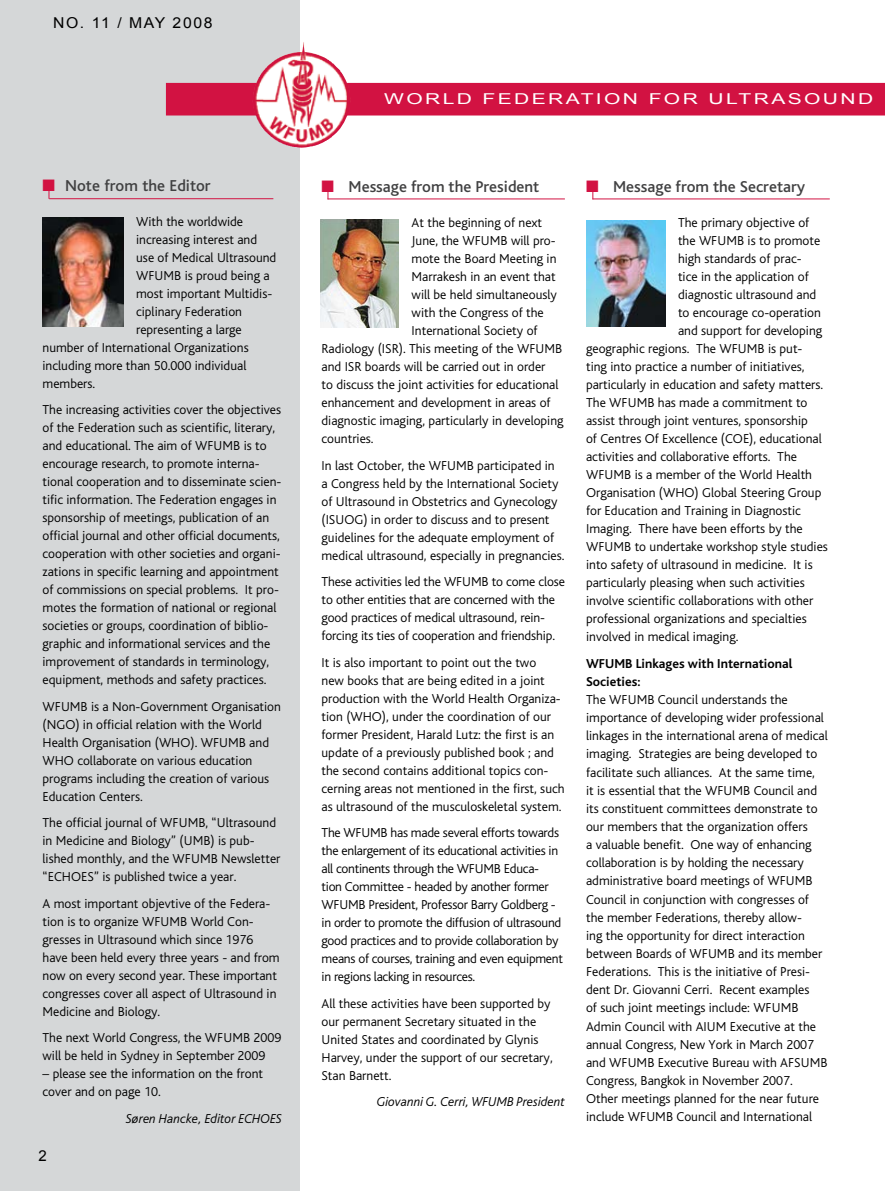
<style>
.page{position:relative;width:885px;height:1191px;background:#fff}
.page>*{position:absolute;margin:0;border:0;box-sizing:border-box;transform-origin:0 0}
.t1{font:500 16.5px "Bliss";color:#414142}
.t2{font:15px "Arial";letter-spacing:.115em;color:#fff;scale:1.4 1}
.t3{font:15px "Arial";letter-spacing:.1em;color:#000;scale:1.05 1}
.t4{font:15px "Arial";letter-spacing:.1em;color:#000}
.t5{font:300 13.5px/18px "Bliss";color:#000}
.t6{font:300 13.5px/18px "Bliss";letter-spacing:-.02em;color:#000}
.t7{font:italic 300 13.5px "Bliss";color:#000}
.t8{font:700 13.5px/18px "Bliss";color:#000}
</style>
<div class="page">
<div style="left:0;top:0;width:299px;height:1191px;background:#d5d7d8"></div>
<div style="left:166px;top:83px;width:718px;height:32px;background:#d21242"></div>
<img style="left:252px;top:42px;width:99px;height:106px">
<hr style="left:49px;top:198px;width:224px;height:1px;background:#d21242">
<img style="left:43px;top:218px;width:80px;height:108px">
<img style="left:586px;top:221px;width:79px;height:106px">
<hr style="left:327px;top:198px;width:238px;height:1px;background:#d21242">
<hr style="left:592px;top:198px;width:237px;height:1px;background:#d21242">
<img style="left:320px;top:219px;width:79px;height:109px">
<svg style="left:48px;top:188px;width:6px;height:11px"></svg>
<svg style="left:327px;top:188px;width:6px;height:11px"></svg>
<svg style="left:592px;top:188px;width:6px;height:11px"></svg>
<p class="t3" style="left:53px;top:13px;width:153px">NO. 11 / MAY 2008</p>
<p class="t1" style="left:65px;top:177px;width:147px">Note from the Editor</p>
<p class="t5" style="left:136px;top:213px;width:108px">With the worldwide</p>
<p class="t5" style="left:136px;top:231px;width:122px">increasing interest and</p>
<p class="t5" style="left:136px;top:249px;width:142px">use of Medical Ultrasound</p>
<p class="t5" style="left:136px;top:267px;width:135px">WFUMB is proud being a</p>
<p class="t5" style="left:136px;top:285px;width:138px">most important Multidis-</p>
<p class="t5" style="left:136px;top:303px;width:107px">ciplinary Federation</p>
<p class="t5" style="left:136px;top:321px;width:107px">representing a large</p>
<p class="t5" style="left:43px;top:339px;width:208px">number of International Organizations</p>
<p class="t5" style="left:43px;top:356px;width:205px">including more than 50.000 individual</p>
<p class="t5" style="left:43px;top:374px;width:54px">members.</p>
<p class="t5" style="left:43px;top:401px;width:240px">The increasing activities cover the objectives of the Federation such as scientific, literary, and educational. The aim of WFUMB is to encourage research, to promote interna&shy;tional cooperation and to disseminate scien&shy;tific information. The Federation engages in sponsorship of meetings, publication of an official journal and other official documents, cooperation with other societies and organi&shy;zations in specific learning and appointment of commissions on special problems. It pro&shy;motes the formation of national or regional societies or groups, coordination of biblio&shy;graphic and informational services and the improvement of standards in terminology, equipment, methods and safety practices.</p>
<p class="t5" style="left:43px;top:697px;width:240px">WFUMB is a Non-Government Organisation (NGO) in official relation with the World Health Organisation (WHO). WFUMB and WHO collaborate on various education programs including the creation of various Education Centers.</p>
<p class="t5" style="left:43px;top:814px;width:239px">The official journal of WFUMB, “Ultrasound in Medicine and Biology” (UMB) is pub&shy;lished monthly, and the WFUMB Newsletter “ECHOES” is published twice a year.</p>
<p class="t5" style="left:43px;top:894px;width:239px">A most important objevtive of the Federa&shy;tion is to organize WFUMB World Con&shy;gresses in Ultrasound which since 1976 have been held every three years - and from now on every second year. These important congresses cover all aspect of Ultrasound in Medicine and Biology.</p>
<p class="t5" style="left:43px;top:1029px;width:240px">The next World Congress, the WFUMB 2009 will be held in Sydney in September 2009</p>
<p class="t5" style="left:43px;top:1065px;width:222px">– please see the information on the front cover and on page 10.</p>
<p class="t7" style="left:126px;top:1111px;width:158px">Søren Hancke, Editor ECHOES</p>
<p class="t4" style="left:38px;top:1145px;width:10px">2</p>
<p class="t2" style="left:384px;top:89px;width:351px">WORLD FEDERATION FOR ULTRASOUND</p>
<p class="t1" style="left:348px;top:178px;width:192px">Message from the President</p>
<p class="t5" style="left:411px;top:214px;width:132px">At the beginning of next</p>
<p class="t5" style="left:411px;top:232px;width:146px">June, the WFUMB will pro-</p>
<p class="t5" style="left:411px;top:250px;width:146px">mote the Board Meeting in</p>
<p class="t5" style="left:411px;top:268px;width:146px">Marrakesh in an event that</p>
<p class="t5" style="left:411px;top:286px;width:147px">will be held simultaneously</p>
<p class="t5" style="left:411px;top:304px;width:134px">with the Congress of the</p>
<p class="t5" style="left:411px;top:322px;width:127px">International Society of</p>
<p class="t5" style="left:321px;top:340px;width:242px">Radiology (ISR). This meeting of the WFUMB</p>
<p class="t5" style="left:321px;top:358px;width:225px">and ISR boards will be carried out in order</p>
<p class="t5" style="left:321px;top:376px;width:238px">to discuss the joint activities for educational</p>
<p class="t5" style="left:321px;top:394px;width:230px">enhancement and development in areas of</p>
<p class="t5" style="left:321px;top:412px;width:243px">diagnostic imaging, particularly in developing</p>
<p class="t5" style="left:321px;top:430px;width:54px">countries.</p>
<p class="t5" style="left:321px;top:456px;width:244px">In last October, the WFUMB participated in<br>a Congress held by the International Society of Ultrasound in Obstetrics and Gynecology (ISUOG) in order to discuss and to present guidelines for the adequate employment of medical ultrasound, especially in pregnancies.</p>
<p class="t5" style="left:321px;top:573px;width:245px">These activities led the WFUMB to come close to other entities that are concerned with the good practices of medical ultrasound, rein&shy;forcing its ties of cooperation and friendship.</p>
<p class="t5" style="left:321px;top:653px;width:244px">It is also important to point out the two<br>new books that are being edited in a joint production with the World Health Organiza&shy;tion (WHO), under the coordination of our former President, Harald Lutz: the first is an update of a previously published book ; and the second contains additional topics con&shy;cerning areas not mentioned in the first, such as ultrasound of the musculoskeletal system.</p>
<p class="t6" style="left:321px;top:824px;width:243px">The WFUMB has made several efforts towards the enlargement of its educational activities in all continents through the WFUMB Educa&shy;tion Committee - headed by another former WFUMB President, Professor Barry Goldberg - in order to promote the diffusion of ultrasound good practices and to provide collaboration by means of courses, training and even equipment in regions lacking in resources.</p>
<p class="t5" style="left:321px;top:994px;width:232px">All these activities have been supported by our permanent Secretary situated in the United States and coordinated by Glynis Harvey, under the support of our secretary, Stan Barnett.</p>
<p class="t7" style="left:377px;top:1095px;width:189px">Giovanni G. Cerri, WFUMB President</p>
<p class="t1" style="left:613px;top:178px;width:193px">Message from the Secretary</p>
<p class="t5" style="left:678px;top:214px;width:133px">The primary objective of</p>
<p class="t5" style="left:678px;top:232px;width:144px">the WFUMB is to promote</p>
<p class="t5" style="left:678px;top:250px;width:125px">high standards of prac-</p>
<p class="t5" style="left:678px;top:268px;width:132px">tice in the application of</p>
<p class="t5" style="left:678px;top:286px;width:140px">diagnostic ultrasound and</p>
<p class="t5" style="left:678px;top:304px;width:144px">to encourage co-operation</p>
<p class="t5" style="left:678px;top:322px;width:146px">and support for developing</p>
<p class="t5" style="left:586px;top:340px;width:218px">geographic regions. The WFUMB is put-</p>
<p class="t5" style="left:586px;top:358px;width:220px">ting into practice a number of initiatives,</p>
<p class="t5" style="left:586px;top:376px;width:238px">particularly in education and safety matters.</p>
<p class="t5" style="left:586px;top:394px;width:223px">The WFUMB has made a commitment to</p>
<p class="t5" style="left:586px;top:412px;width:223px">assist through joint ventures, sponsorship</p>
<p class="t5" style="left:586px;top:430px;width:237px">of Centres Of Excellence (COE), educational</p>
<p class="t5" style="left:586px;top:448px;width:212px">activities and collaborative efforts. The</p>
<p class="t5" style="left:586px;top:466px;width:227px">WFUMB is a member of the World Health</p>
<p class="t5" style="left:586px;top:484px;width:237px">Organisation (WHO) Global Steering Group</p>
<p class="t5" style="left:586px;top:502px;width:216px">for Education and Training in Diagnostic</p>
<p class="t5" style="left:586px;top:520px;width:218px">Imaging. There have been efforts by the</p>
<p class="t5" style="left:586px;top:538px;width:243px">WFUMB to undertake workshop style studies</p>
<p class="t5" style="left:586px;top:556px;width:228px">into safety of ultrasound in medicine. It is</p>
<p class="t5" style="left:586px;top:574px;width:220px">particularly pleasing when such activities</p>
<p class="t5" style="left:586px;top:592px;width:229px">involve scientific collaborations with other</p>
<p class="t5" style="left:586px;top:610px;width:222px">professional organizations and specialties</p>
<p class="t5" style="left:586px;top:628px;width:154px">involved in medical imaging.</p>
<p class="t8" style="left:586px;top:654px;width:208px">WFUMB Linkages with International<br>Societies:</p>
<p class="t5" style="left:586px;top:690px;width:243px">The WFUMB Council understands the importance of developing wider professional linkages in the international arena of medical imaging. Strategies are being developed to facilitate such alliances. At the same time,<br>it is essential that the WFUMB Council and its constituent committees demonstrate to our members that the organization offers<br>a valuable benefit. One way of enhancing collaboration is by holding the necessary administrative board meetings of WFUMB Council in conjunction with congresses of the member Federations, thereby allow-<br>ing the opportunity for direct interaction between Boards of WFUMB and its member Federations. This is the initiative of Presi&shy;dent Dr. Giovanni Cerri. Recent examples<br>of such joint meetings include: WFUMB Admin Council with AIUM Executive at the annual Congress, New York in March 2007 and WFUMB Executive Bureau with AFSUMB Congress, Bangkok in November 2007.<br>Other meetings planned for the near future include WFUMB Council and International</p>
</div>
